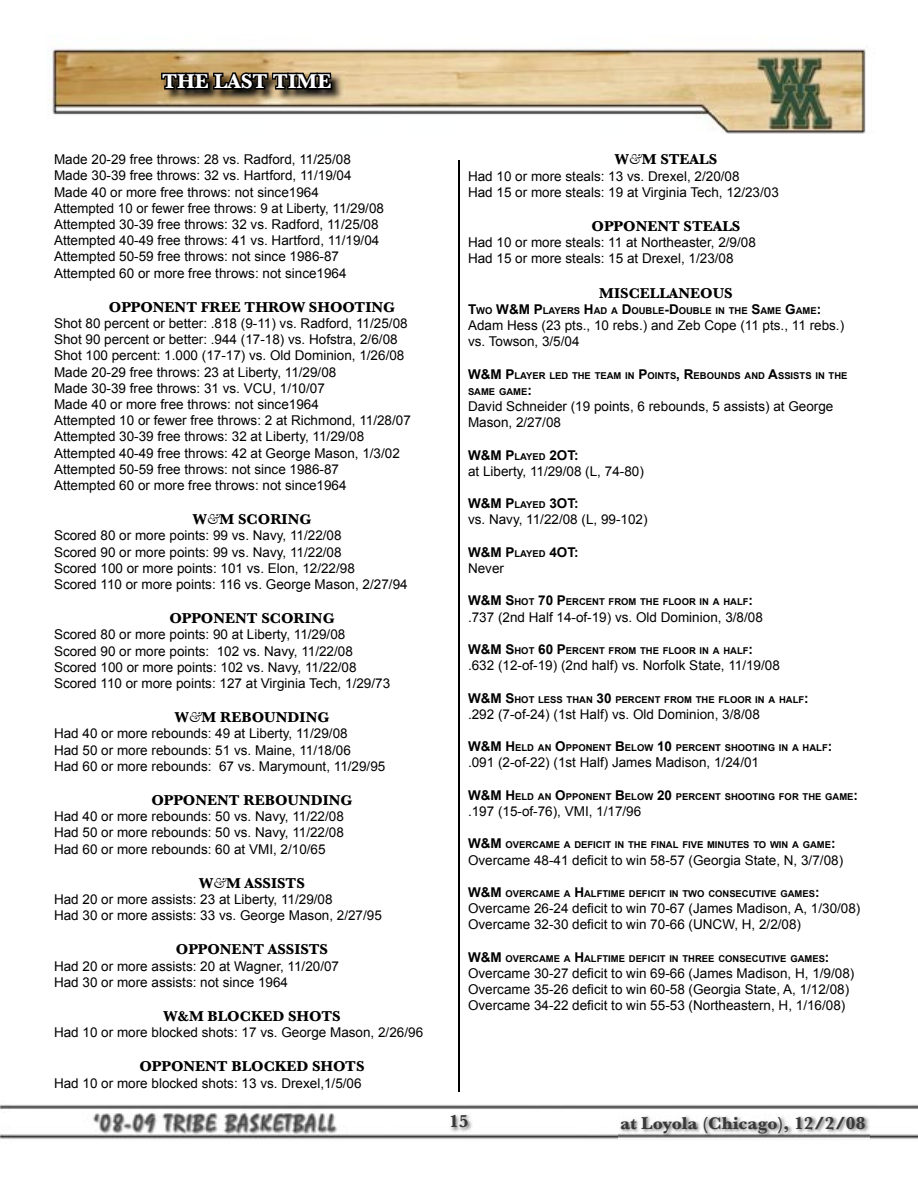
<style>
.page{position:relative;width:918px;height:1188px;background:#fff}
.page>*{position:absolute;margin:0;border:0;box-sizing:border-box;transform-origin:0 0}
.t1{font:700 21px "Baskerville";color:#fff}
.t2{font:700 18px "Baskerville";color:#393939}
.t3{font:700 15px "Baskerville";color:#000}
.t4{font:13.5px/16.2px "Arial";color:#000}
.t5{font:700 13.5px/16.2px "Arial";color:#000}
.t6{font:700 9.45px/16.2px "Arial";color:#000}
.s1{font-weight:400;font-style:italic}
.s2{font-size:13.5px}
.s3{font-weight:700}
.s4{font-weight:700;font-size:9.45px}
.s5{font-size:9.45px}
.s6{font-weight:400}
</style>
<div class="page">
<img style="left:52px;top:48px;width:814px;height:86px">
<img style="left:0;top:1104px;width:918px;height:35px">
<img style="left:449px;top:1113px;width:24px;height:20px">
<img style="left:618px;top:1115px;width:252px;height:24px">
<img style="left:160px;top:72px;width:184px;height:30px">
<svg style="left:160px;top:64px;width:174px;height:28px;background:#594b32"></svg>
<hr style="left:458px;top:160px;width:2px;height:932px;background:#000">
<h1 class="t1" style="left:162px;top:69px;width:171px">THE LAST TIME</h1>
<p class="t4" style="left:54px;top:151px;width:332px">Made 20-29 free throws: 28 vs. Radford, 11/25/08<br>Made 30-39 free throws: 32 vs. Hartford, 11/19/04<br>Made 40 or more free throws: not since1964<br>Attempted 10 or fewer free throws: 9 at Liberty, 11/29/08<br>Attempted 30-39 free throws: 32 vs. Radford, 11/25/08<br>Attempted 40-49 free throws: 41 vs. Hartford, 11/19/04<br>Attempted 50-59 free throws: not since 1986-87<br>Attempted 60 or more free throws: not since1964</p>
<p class="t3" style="left:109px;top:298px;width:288px">OPPONENT FREE THROW SHOOTING</p>
<p class="t4" style="left:54px;top:315px;width:358px">Shot 80 percent or better: .818 (9-11) vs. Radford, 11/25/08<br>Shot 90 percent or better: .944 (17-18) vs. Hofstra, 2/6/08<br>Shot 100 percent: 1.000 (17-17) vs. Old Dominion, 1/26/08<br>Made 20-29 free throws: 23 at Liberty, 11/29/08<br>Made 30-39 free throws: 31 vs. VCU, 1/10/07<br>Made 40 or more free throws: not since1964<br>Attempted 10 or fewer free throws: 2 at Richmond, 11/28/07<br>Attempted 30-39 free throws: 32 at Liberty, 11/29/08<br>Attempted 40-49 free throws: 42 at George Mason, 1/3/02<br>Attempted 50-59 free throws: not since 1986-87<br>Attempted 60 or more free throws: not since1964</p>
<p class="t3" style="left:193px;top:510px;width:120px">W<span class="s1">&amp;</span>M SCORING</p>
<p class="t4" style="left:54px;top:527px;width:355px">Scored 80 or more points: 99 vs. Navy, 11/22/08<br>Scored 90 or more points: 99 vs. Navy, 11/22/08<br>Scored 100 or more points: 101 vs. Elon, 12/22/98<br>Scored 110 or more points: 116 vs. George Mason, 2/27/94</p>
<p class="t3" style="left:169px;top:609px;width:167px">OPPONENT SCORING</p>
<p class="t4" style="left:54px;top:626px;width:338px">Scored 80 or more points: 90 at Liberty, 11/29/08<br>Scored 90 or more points: 102 vs. Navy, 11/22/08<br>Scored 100 or more points: 102 vs. Navy, 11/22/08<br>Scored 110 or more points: 127 at Virginia Tech, 1/29/73</p>
<p class="t3" style="left:175px;top:708px;width:156px">W<span class="s1">&amp;</span>M REBOUNDING</p>
<p class="t4" style="left:54px;top:725px;width:333px">Had 40 or more rebounds: 49 at Liberty, 11/29/08<br>Had 50 or more rebounds: 51 vs. Maine, 11/18/06<br>Had 60 or more rebounds: 67 vs. Marymount, 11/29/95</p>
<p class="t3" style="left:151px;top:791px;width:203px">OPPONENT REBOUNDING</p>
<p class="t4" style="left:54px;top:808px;width:291px;text-align:justify">Had 40 or more rebounds: 50 vs. Navy, 11/22/08<br>Had 50 or more rebounds: 50 vs. Navy, 11/22/08<br>Had 60 or more rebounds: 60 at VMI, 2/10/65</p>
<p class="t3" style="left:199px;top:874px;width:107px">W<span class="s1">&amp;</span>M ASSISTS</p>
<p class="t4" style="left:54px;top:891px;width:329px">Had 20 or more assists: 23 at Liberty, 11/29/08<br>Had 30 or more assists: 33 vs. George Mason, 2/27/95</p>
<p class="t3" style="left:176px;top:941px;width:154px">OPPONENT ASSISTS</p>
<p class="t4" style="left:54px;top:958px;width:287px">Had 20 or more assists: 20 at Wagner, 11/20/07<br>Had 30 or more assists: not since 1964</p>
<p class="t3" style="left:163px;top:1007px;width:179px">W&amp;M BLOCKED SHOTS</p>
<p class="t4" style="left:54px;top:1024px;width:371px">Had 10 or more blocked shots: 17 vs. George Mason, 2/26/96</p>
<p class="t3" style="left:139px;top:1058px;width:227px">OPPONENT BLOCKED SHOTS</p>
<p class="t4" style="left:54px;top:1075px;width:309px">Had 10 or more blocked shots: 13 vs. Drexel,1/5/06</p>
<p class="t3" style="left:615px;top:151px;width:104px">W<span class="s1">&amp;</span>M STEALS</p>
<p class="t4" style="left:468px;top:168px;width:312px">Had 10 or more steals: 13 vs. Drexel, 2/20/08<br>Had 15 or more steals: 19 at Virginia Tech, 12/23/03</p>
<p class="t3" style="left:592px;top:217px;width:150px">OPPONENT STEALS</p>
<p class="t4" style="left:468px;top:234px;width:289px">Had 10 or more steals: 11 at Northeaster, 2/9/08<br>Had 15 or more steals: 15 at Drexel, 1/23/08</p>
<p class="t3" style="left:599px;top:284px;width:135px">MISCELLANEOUS</p>
<p class="t6" style="left:468px;top:302px;width:355px"><span class="s2">T</span>WO <span class="s2">W&amp;M P</span>LAYERS <span class="s2">H</span>AD A <span class="s2">D</span>OUBLE<span class="s2">-D</span>OUBLE IN THE <span class="s2">S</span>AME <span class="s2">G</span>AME<span class="s2">:</span></p>
<p class="t4" style="left:468px;top:317px;width:378px">Adam Hess (23 pts., 10 rebs.) and Zeb Cope (11 pts., 11 rebs.) vs. Towson, 3/5/04</p>
<p class="t6" style="left:468px;top:367px;width:381px"><span class="s2">W&amp;M P</span>LAYER LED THE TEAM IN <span class="s2">P</span>OINTS<span class="s2">, R</span>EBOUNDS AND <span class="s2">A</span>SSISTS IN THE<br>SAME GAME<span class="s2">:</span></p>
<p class="t4" style="left:468px;top:398px;width:367px">David Schneider (19 points, 6 rebounds, 5 assists) at George<br>Mason, 2/27/08</p>
<p class="t4" style="left:468px;top:447px;width:177px"><span class="s3">W&amp;M P</span><span class="s4">LAYED</span> <span class="s3">2OT:<br></span>at Liberty, 11/29/08 (L, 74-80)</p>
<p class="t4" style="left:468px;top:495px;width:181px"><span class="s3">W&amp;M P</span><span class="s4">LAYED</span> <span class="s3">3OT:<br></span>vs. Navy, 11/22/08 (L, 99-102)</p>
<p class="t5" style="left:468px;top:544px;width:112px">W&amp;M P<span class="s5">LAYED</span> 4OT:<br><span class="s6">Never</span></p>
<p class="t6" style="left:468px;top:594px;width:287px"><span class="s2">W&amp;M S</span>HOT <span class="s2">70 P</span>ERCENT FROM THE FLOOR IN A HALF<span class="s2">:</span></p>
<p class="t4" style="left:468px;top:609px;width:296px">.737 (2nd Half 14-of-19) vs. Old Dominion, 3/8/08</p>
<p class="t6" style="left:468px;top:643px;width:287px"><span class="s2">W&amp;M S</span>HOT <span class="s2">60 P</span>ERCENT FROM THE FLOOR IN A HALF<span class="s2">:</span></p>
<p class="t4" style="left:468px;top:657px;width:313px">.632 (12-of-19) (2nd half) vs. Norfolk State, 11/19/08</p>
<p class="t6" style="left:468px;top:691px;width:342px"><span class="s2">W&amp;M S</span>HOT LESS THAN <span class="s2">30</span> PERCENT FROM THE FLOOR IN A HALF<span class="s2">:</span></p>
<p class="t4" style="left:468px;top:706px;width:293px">.292 (7-of-24) (1st Half) vs. Old Dominion, 3/8/08</p>
<p class="t6" style="left:468px;top:740px;width:366px"><span class="s2">W&amp;M H</span>ELD AN <span class="s2">O</span>PPONENT <span class="s2">B</span>ELOW <span class="s2">10</span> PERCENT SHOOTING IN A HALF<span class="s2">:</span></p>
<p class="t4" style="left:468px;top:755px;width:293px">.091 (2-of-22) (1st Half) James Madison, 1/24/01</p>
<p class="t6" style="left:468px;top:788px;width:392px"><span class="s2">W&amp;M H</span>ELD AN <span class="s2">O</span>PPONENT <span class="s2">B</span>ELOW <span class="s2">20</span> PERCENT SHOOTING FOR THE GAME<span class="s2">:</span></p>
<p class="t4" style="left:468px;top:803px;width:175px">.197 (15-of-76), VMI, 1/17/96</p>
<p class="t6" style="left:468px;top:837px;width:369px"><span class="s2">W&amp;M</span> OVERCAME A DEFICIT IN THE FINAL FIVE MINUTES TO WIN A GAME<span class="s2">:</span></p>
<p class="t4" style="left:468px;top:852px;width:377px">Overcame 48-41 deficit to win 58-57 (Georgia State, N, 3/7/08)</p>
<p class="t6" style="left:468px;top:886px;width:353px"><span class="s2">W&amp;M</span> OVERCAME A <span class="s2">H</span>ALFTIME DEFICIT IN TWO CONSECUTIVE GAMES<span class="s2">:</span></p>
<p class="t4" style="left:468px;top:900px;width:394px">Overcame 26-24 deficit to win 70-67 (James Madison, A, 1/30/08)<br>Overcame 32-30 deficit to win 70-66 (UNCW, H, 2/2/08)</p>
<p class="t6" style="left:468px;top:950px;width:363px"><span class="s2">W&amp;M</span> OVERCAME A <span class="s2">H</span>ALFTIME DEFICIT IN THREE CONSECUTIVE GAMES<span class="s2">:</span></p>
<p class="t4" style="left:468px;top:965px;width:388px">Overcame 30-27 deficit to win 69-66 (James Madison, H, 1/9/08)<br>Overcame 35-26 deficit to win 60-58 (Georgia State, A, 1/12/08)<br>Overcame 34-22 deficit to win 55-53 (Northeastern, H, 1/16/08)</p>
<h2 class="t2" style="left:449px;top:1111px;width:21px">15</h2>
<h2 class="t2" style="left:620px;top:1112px;width:247px">at Loyola (Chicago), 12/2/08</h2>
</div>
